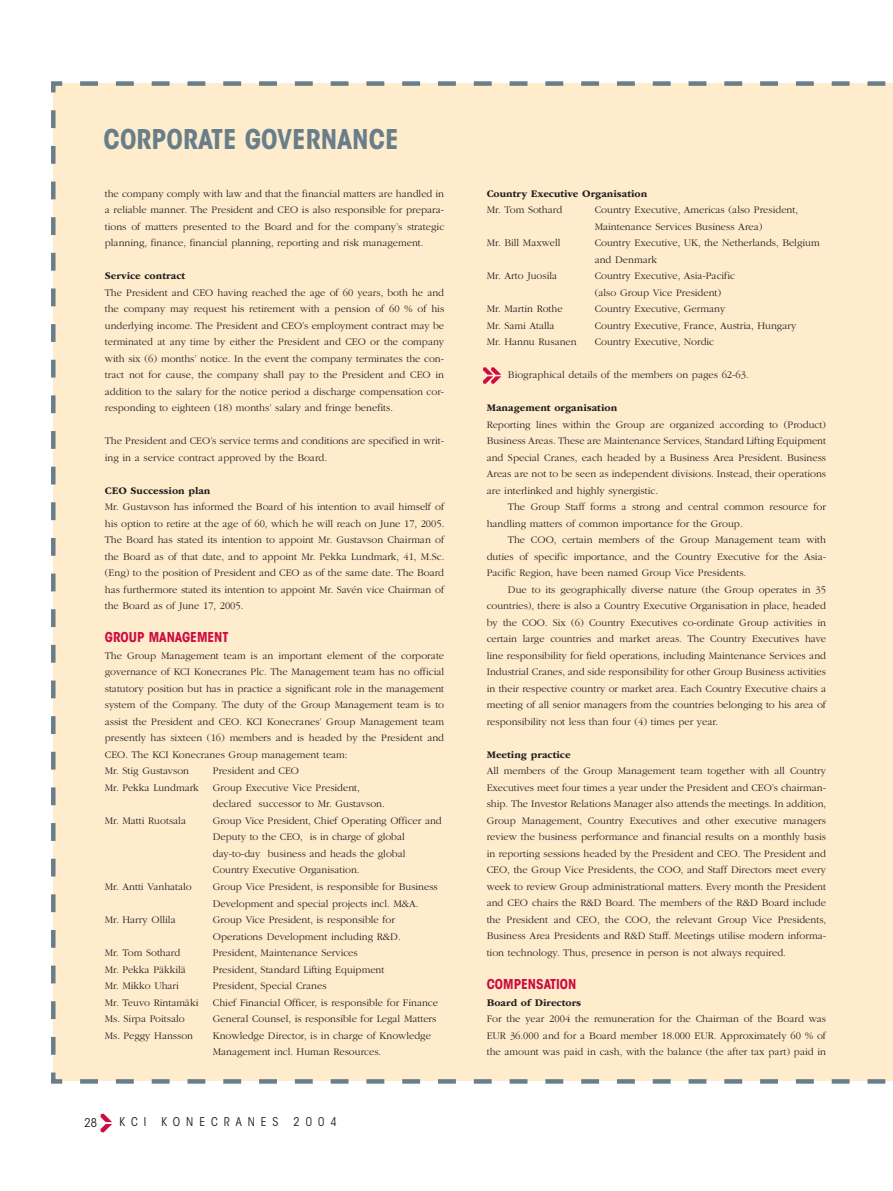
<style>
.page{position:relative;width:893px;height:1191px;background:#fff}
.page>*{position:absolute;margin:0;border:0;box-sizing:border-box;transform-origin:0 0}
.t1{font:700 condensed 27px "ITC Avant Garde Std";color:#687e89}
.t2{font:700 condensed 13.5px "ITC Avant Garde Std";color:#cd0d40}
.t3{font:condensed 12px "ITC Avant Garde Std";letter-spacing:.5em;color:#231f20}
.t4{font:300 10.5px/16.5px "ITC Garamond Std";color:#231f20}
.t5{font:700 10.5px "ITC Garamond Std";color:#231f20}
</style>
<div class="page">
<svg style="left:100px;top:1113px;width:12px;height:19px"></svg>
<div style="left:51px;top:81px;width:842px;height:1003px;background:#feeccd"></div>
<svg style="left:483px;top:367px;width:18px;height:17px"></svg>
<h1 class="t1" style="left:104px;top:129px;width:297px">CORPORATE GOVERNANCE</h1>
<p class="t4" style="left:105px;top:186px;width:341px;text-align:justify">the company comply with law and that the financial matters are handled in a reliable manner. The President and CEO is also responsible for prepara&shy;tions of matters presented to the Board and for the company’s strategic planning, finance, financial planning, reporting and risk management.</p>
<p class="t5" style="left:105px;top:272px;width:82px">Service contract</p>
<p class="t4" style="left:105px;top:285px;width:341px;text-align:justify">The President and CEO having reached the age of 60 years, both he and the company may request his retirement with a pension of 60 % of his underlying income. The President and CEO’s employment contract may be terminated at any time by either the President and CEO or the company with six (6) months’ notice. In the event the company terminates the con&shy;tract not for cause, the company shall pay to the President and CEO in addition to the salary for the notice period a discharge compensation cor&shy;responding to eighteen (18) months’ salary and fringe benefits.</p>
<p class="t4" style="left:105px;top:433px;width:341px">The President and CEO’s service terms and conditions are specified in writ&shy;ing in a service contract approved by the Board.</p>
<p class="t5" style="left:105px;top:486px;width:107px">CEO Succession plan</p>
<p class="t4" style="left:105px;top:499px;width:341px;text-align:justify">Mr. Gustavson has informed the Board of his intention to avail himself of his option to retire at the age of 60, which he will reach on June 17, 2005.<br>The Board has stated its intention to appoint Mr. Gustavson Chairman of the Board as of that date, and to appoint Mr. Pekka Lundmark, 41, M.Sc. (Eng) to the position of President and CEO as of the same date. The Board has furthermore stated its intention to appoint Mr. Savén vice Chairman of the Board as of June 17, 2005.</p>
<p class="t2" style="left:105px;top:632px;width:125px">GROUP MANAGEMENT</p>
<p class="t4" style="left:105px;top:648px;width:341px">The Group Management team is an important element of the corporate governance of KCI Konecranes Plc. The Management team has no official statutory position but has in practice a significant role in the management system of the Company. The duty of the Group Management team is to assist the President and CEO. KCI Konecranes’ Group Management team presently has sixteen (16) members and is headed by the President and CEO. The KCI Konecranes Group management team:<br>Mr. Stig Gustavson</p>
<p class="t4" style="left:213px;top:763px;width:88px">President and CEO</p>
<p class="t4" style="left:105px;top:780px;width:96px">Mr. Pekka Lundmark</p>
<p class="t4" style="left:213px;top:780px;width:174px">Group Executive Vice President, declared successor to Mr. Gustavson.</p>
<p class="t4" style="left:105px;top:813px;width:83px">Mr. Matti Ruotsala</p>
<p class="t4" style="left:213px;top:813px;width:231px">Group Vice President, Chief Operating Officer and Deputy to the CEO, is in charge of global day-to-day business and heads the global Country Executive Organisation.</p>
<p class="t4" style="left:105px;top:879px;width:89px">Mr. Antti Vanhatalo</p>
<p class="t4" style="left:213px;top:879px;width:226px">Group Vice President, is responsible for Business<br>Development and special projects incl. M&amp;A.</p>
<p class="t4" style="left:105px;top:912px;width:72px">Mr. Harry Ollila</p>
<p class="t4" style="left:213px;top:912px;width:189px">Group Vice President, is responsible for<br>Operations Development including R&amp;D.</p>
<p class="t4" style="left:105px;top:945px;width:77px">Mr. Tom Sothard</p>
<p class="t4" style="left:213px;top:945px;width:146px">President, Maintenance Services</p>
<p class="t4" style="left:105px;top:961px;width:83px">Mr. Pekka Päkkilä</p>
<p class="t4" style="left:213px;top:961px;width:173px">President, Standard Lifting Equipment</p>
<p class="t4" style="left:105px;top:978px;width:76px">Mr. Mikko Uhari</p>
<p class="t4" style="left:213px;top:978px;width:115px">President, Special Cranes</p>
<p class="t4" style="left:105px;top:994px;width:95px">Mr. Teuvo Rintamäki</p>
<p class="t4" style="left:213px;top:994px;width:227px">Chief Financial Officer, is responsible for Finance</p>
<p class="t4" style="left:105px;top:1011px;width:81px">Ms. Sirpa Poitsalo</p>
<p class="t4" style="left:213px;top:1011px;width:225px">General Counsel, is responsible for Legal Matters</p>
<p class="t4" style="left:105px;top:1027px;width:90px">Ms. Peggy Hansson</p>
<p class="t4" style="left:213px;top:1027px;width:220px">Knowledge Director, is in charge of Knowledge<br>Management incl. Human Resources.</p>
<p class="t3" style="left:84px;top:1117px;width:14px">28</p>
<p class="t3" style="left:120px;top:1117px;width:28px">KCI</p>
<p class="t3" style="left:162px;top:1117px;width:118px">KONECRANES</p>
<p class="t3" style="left:294px;top:1117px;width:45px">2004</p>
<p class="t5" style="left:487px;top:189px;width:162px">Country Executive Organisation</p>
<p class="t4" style="left:487px;top:202px;width:77px">Mr. Tom Sothard</p>
<p class="t4" style="left:595px;top:202px;width:205px">Country Executive, Americas (also President,<br>Maintenance Services Business Area)</p>
<p class="t4" style="left:487px;top:235px;width:75px">Mr. Bill Maxwell</p>
<p class="t4" style="left:595px;top:235px;width:226px">Country Executive, UK, the Netherlands, Belgium and Denmark</p>
<p class="t4" style="left:487px;top:268px;width:72px">Mr. Arto Juosila</p>
<p class="t4" style="left:595px;top:268px;width:142px">Country Executive, Asia-Pacific (also Group Vice President)</p>
<p class="t4" style="left:487px;top:301px;width:78px">Mr. Martin Rothe</p>
<p class="t4" style="left:595px;top:301px;width:132px">Country Executive, Germany</p>
<p class="t4" style="left:487px;top:318px;width:69px">Mr. Sami Atalla</p>
<p class="t4" style="left:595px;top:318px;width:203px">Country Executive, France, Austria, Hungary</p>
<p class="t4" style="left:487px;top:334px;width:92px">Mr. Hannu Rusanen</p>
<p class="t4" style="left:595px;top:334px;width:121px">Country Executive, Nordic</p>
<p class="t4" style="left:508px;top:367px;width:242px">Biographical details of the members on pages 62-63.</p>
<p class="t5" style="left:487px;top:404px;width:132px">Management organisation</p>
<p class="t4" style="left:487px;top:417px;width:341px;text-align:justify">Reporting lines within the Group are organized according to (Product)<br>Business Areas. These are Maintenance Services, Standard Lifting Equipment and Special Cranes, each headed by a Business Area President. Business Areas are not to be seen as independent divisions. Instead, their operations are interlinked and highly synergistic.</p>
<p class="t4" style="left:487px;top:499px;width:341px;text-indent:21px">The Group Staff forms a strong and central common resource for handling matters of common importance for the Group.</p>
<p class="t4" style="left:487px;top:532px;width:341px;text-align:justify;text-indent:21px">The COO, certain members of the Group Management team with duties of specific importance, and the Country Executive for the Asia-Pacific Region, have been named Group Vice Presidents.</p>
<p class="t4" style="left:487px;top:582px;width:341px;text-align:justify;text-indent:21px">Due to its geographically diverse nature (the Group operates in 35 countries), there is also a Country Executive Organisation in place, headed by the COO. Six (6) Country Executives co-ordinate Group activities in certain large countries and market areas. The Country Executives have line responsibility for field operations, including Maintenance Services and Industrial Cranes, and side responsibility for other Group Business activities in their respective country or market area. Each Country Executive chairs a meeting of all senior managers from the countries belonging to his area of responsibility not less than four (4) times per year.</p>
<p class="t5" style="left:487px;top:750px;width:85px">Meeting practice</p>
<p class="t4" style="left:487px;top:763px;width:341px;text-align:justify">All members of the Group Management team together with all Country Executives meet four times a year under the President and CEO’s chairman&shy;ship. The Investor Relations Manager also attends the meetings. In addition, Group Management, Country Executives and other executive managers review the business performance and financial results on a monthly basis in reporting sessions headed by the President and CEO. The President and CEO, the Group Vice Presidents, the COO, and Staff Directors meet every week to review Group administrational matters. Every month the President and CEO chairs the R&amp;D Board. The members of the R&amp;D Board include the President and CEO, the COO, the relevant Group Vice Presidents, Business Area Presidents and R&amp;D Staff. Meetings utilise modern informa&shy;tion technology. Thus, presence in person is not always required.</p>
<p class="t2" style="left:487px;top:979px;width:91px">COMPENSATION</p>
<p class="t5" style="left:487px;top:998px;width:96px">Board of Directors</p>
<p class="t4" style="left:487px;top:1011px;width:341px;text-align:justify">For the year 2004 the remuneration for the Chairman of the Board was EUR 36.000 and for a Board member 18.000 EUR. Approximately 60 % of the amount was paid in cash, with the balance (the after tax part) paid in</p>
</div>
